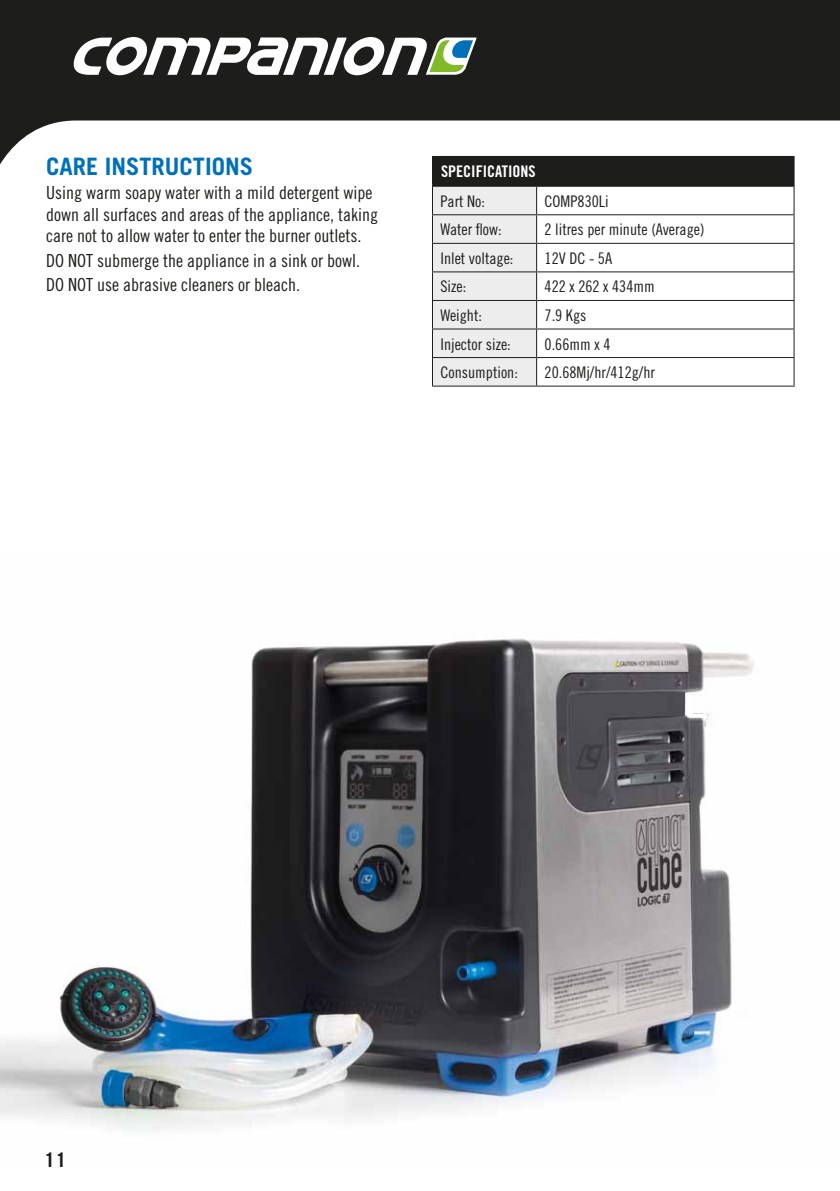
<style>
.page{position:relative;width:840px;height:1191px;background:#fff}
.page>*{position:absolute;margin:0;border:0;box-sizing:border-box;transform-origin:0 0}
.t1{font:700 24px "Trade Gothic";color:#0070ba}
.t2{font:700 20px "Trade Gothic";color:#1d1d1b}
.t3{font:18px/21.6px "Trade Gothic Cond Eighteen";color:#1d1d1b}
.t4{font:16px "Trade Gothic Cond Eighteen";color:#1d1d1b}
.t5{font:16px "Trade Gothic Bold Cond Twenty";color:#fff}
</style>
<div class="page">
<svg style="left:0;top:0;width:839px;height:209px;fill:#1d1d1b"></svg>
<svg style="left:71px;top:37px;width:405px;height:38px"></svg>
<img style="left:0;top:638px;width:754px;height:493px">
<hr style="left:536px;top:186px;width:258px;height:1px;background:#1d1d1b">
<hr style="left:536px;top:214px;width:258px;height:1px;background:#1d1d1b">
<hr style="left:536px;top:243px;width:258px;height:1px;background:#1d1d1b">
<hr style="left:536px;top:271px;width:258px;height:1px;background:#1d1d1b">
<hr style="left:536px;top:300px;width:258px;height:1px;background:#1d1d1b">
<hr style="left:536px;top:328px;width:258px;height:1px;background:#1d1d1b">
<hr style="left:536px;top:357px;width:258px;height:1px;background:#1d1d1b">
<svg style="left:432px;top:186px;width:105px;height:199px;background:#dcdcdc"></svg>
<svg style="left:793px;top:187px;width:1px;height:198px"></svg>
<hr style="left:432px;top:385px;width:104px;height:1px;background:#1d1d1b">
<hr style="left:536px;top:385px;width:258px;height:1px;background:#1d1d1b">
<div style="left:433px;top:157px;width:360px;height:28px;background:#1d1d1b"></div>
<hr style="left:432px;top:156px;width:362px;height:2px;background:#1d1d1b">
<hr style="left:432px;top:158px;width:2px;height:26px;background:#1d1d1b">
<hr style="left:792px;top:158px;width:2px;height:26px;background:#1d1d1b">
<hr style="left:432px;top:184px;width:362px;height:2px;background:#1d1d1b">
<h1 class="t1" style="left:46px;top:151px;width:208px">CARE INSTRUCTIONS</h1>
<p class="t3" style="left:46px;top:181px;width:333px">Using warm soapy water with a mild detergent wipe down all surfaces and areas of the appliance, taking care not to allow water to enter the burner outlets.</p>
<p class="t3" style="left:46px;top:248px;width:315px;line-height:24.4px">DO NOT submerge the appliance in a sink or bowl.<br>DO NOT use abrasive cleaners or bleach.</p>
<p class="t5" style="left:441px;top:162px;width:88px">SPECIFICATIONS</p>
<p class="t4" style="left:440px;top:192px;width:46px">Part No:</p>
<p class="t4" style="left:544px;top:192px;width:65px">COMP830Li</p>
<p class="t4" style="left:440px;top:220px;width:63px">Water flow:</p>
<p class="t4" style="left:544px;top:220px;width:161px">2 litres per minute (Average)</p>
<p class="t4" style="left:440px;top:249px;width:74px">Inlet voltage:</p>
<p class="t4" style="left:544px;top:249px;width:69px">12V DC - 5A</p>
<p class="t4" style="left:440px;top:277px;width:27px">Size:</p>
<p class="t4" style="left:544px;top:277px;width:112px">422 x 262 x 434mm</p>
<p class="t4" style="left:440px;top:306px;width:43px">Weight:</p>
<p class="t4" style="left:544px;top:306px;width:43px">7.9 Kgs</p>
<p class="t4" style="left:440px;top:334px;width:72px">Injector size:</p>
<p class="t4" style="left:544px;top:334px;width:67px">0.66mm x 4</p>
<p class="t4" style="left:440px;top:363px;width:79px">Consumption:</p>
<p class="t4" style="left:544px;top:363px;width:112px">20.68Mj/hr/412g/hr</p>
<p class="t2" style="left:44px;top:1147px;width:24px">11</p>
</div>
